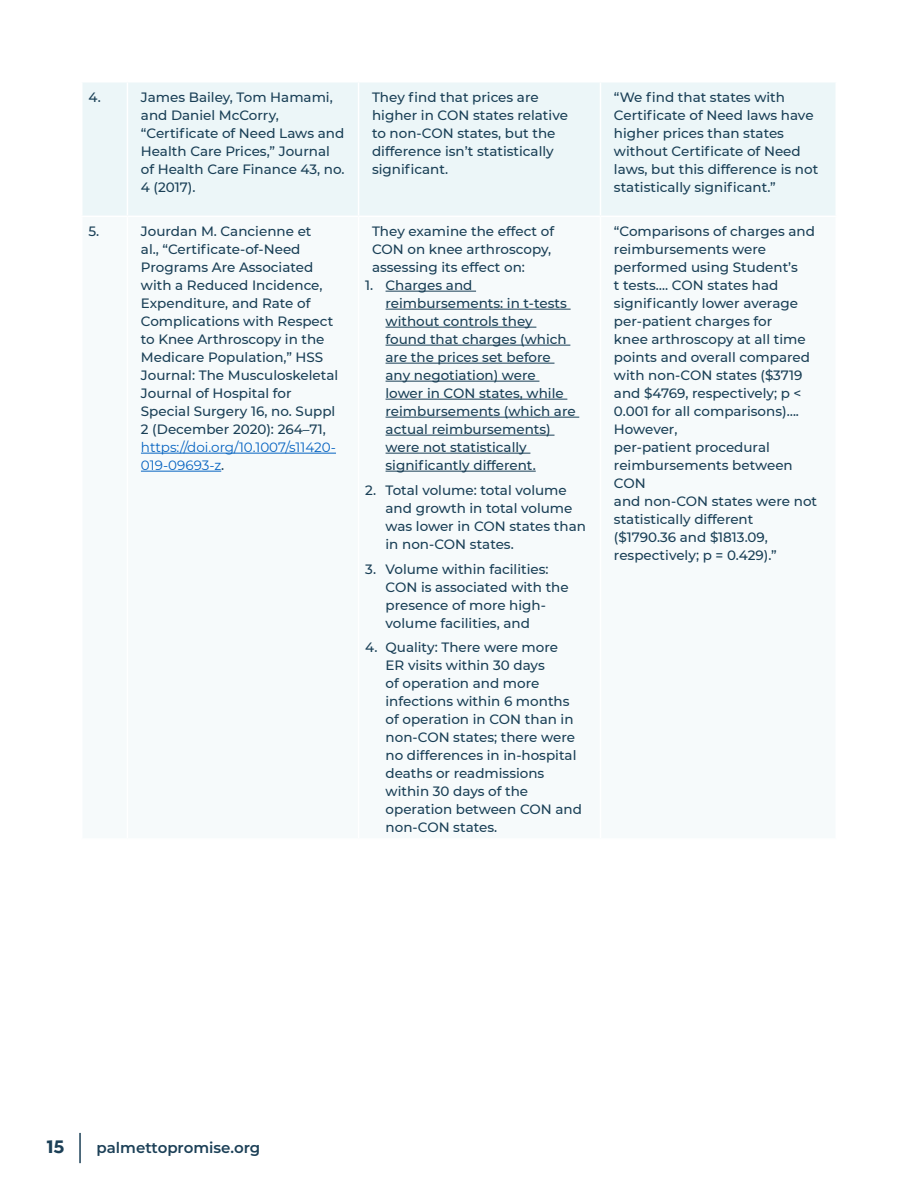
<style>
.page{position:relative;width:918px;height:1188px;background:#fff}
.page>*{position:absolute;margin:0;border:0;box-sizing:border-box;transform-origin:0 0}
.t1{font:900 18px "Town 10 Display";color:#1c4057}
.t2{font:600 15px "Montserrat";color:#1c4057}
.t3{font:500 13.5px/18px "Montserrat";color:#193f56}
.s1{font-weight:400;color:#0563c1}
</style>
<div class="page">
<hr style="left:79px;top:1133px;width:2px;height:30px;background:#1c4057">
<div style="left:83px;top:83px;width:752px;height:133px;background:#ecf6f8"></div>
<div style="left:140px;top:290px;width:440px;height:182px;background:#f6fafb"></div>
<hr style="left:127px;top:82px;width:1px;height:134px;background:#fff">
<hr style="left:358px;top:82px;width:1px;height:134px;background:#fff">
<hr style="left:600px;top:82px;width:1px;height:134px;background:#fff">
<hr style="left:358px;top:217px;width:1px;height:621px;background:#fff">
<hr style="left:141px;top:453px;width:195px;height:1px;background:#0563c1">
<hr style="left:141px;top:471px;width:80px;height:1px;background:#0563c1">
<hr style="left:386px;top:291px;width:90px;height:1px;background:#193f56">
<hr style="left:386px;top:309px;width:185px;height:1px;background:#193f56">
<hr style="left:386px;top:327px;width:150px;height:1px;background:#193f56">
<hr style="left:386px;top:345px;width:184px;height:1px;background:#193f56">
<hr style="left:386px;top:363px;width:168px;height:1px;background:#193f56">
<hr style="left:386px;top:381px;width:153px;height:1px;background:#193f56">
<hr style="left:386px;top:399px;width:181px;height:1px;background:#193f56">
<hr style="left:386px;top:417px;width:193px;height:1px;background:#193f56">
<hr style="left:386px;top:435px;width:169px;height:1px;background:#193f56">
<hr style="left:386px;top:453px;width:144px;height:1px;background:#193f56">
<hr style="left:386px;top:471px;width:150px;height:1px;background:#193f56">
<p class="t3" style="left:88px;top:87px;width:14px">4.</p>
<p class="t3" style="left:141px;top:87px;width:205px">James Bailey, Tom Hamami, and Daniel McCorry, “Certificate of Need Laws and<br>Health Care Prices,” Journal of Health Care Finance 43, no.<br>4 (2017).</p>
<p class="t3" style="left:372px;top:87px;width:197px">They find that prices are higher in CON states relative to non-CON states, but the difference isn’t statistically significant.</p>
<p class="t3" style="left:614px;top:87px;width:206px">“We find that states with<br>Certificate of Need laws have higher prices than states without Certificate of Need laws, but this difference is not statistically significant.”</p>
<p class="t3" style="left:88px;top:222px;width:12px">5.</p>
<p class="t3" style="left:141px;top:222px;width:199px">Jourdan M. Cancienne et<br>al., “Certificate-of-Need<br>Programs Are Associated with a Reduced Incidence,<br>Expenditure, and Rate of<br>Complications with Respect to Knee Arthroscopy in the<br>Medicare Population,” HSS<br>Journal: The Musculoskeletal<br>Journal of Hospital for<br>Special Surgery 16, no. Suppl<br>2 (December 2020): 264–71, <span class="s1">https://doi.org/10.1007/s11420-<br>019-09693-z</span>.</p>
<p class="t3" style="left:372px;top:222px;width:184px">They examine the effect of<br>CON on knee arthroscopy, assessing its effect on:</p>
<p class="t3" style="left:614px;top:222px;width:202px">“Comparisons of charges and</p>
<p class="t3" style="left:614px;top:240px;width:198px">reimbursements were performed using Student’s<br>t tests…. CON states had significantly lower average per-patient charges for<br>knee arthroscopy at all time points and overall compared with non-CON states ($3719 and $4769, respectively; p &lt;<br>0.001 for all comparisons)….<br>However,</p>
<p class="t3" style="left:614px;top:438px;width:180px">per-patient procedural reimbursements between<br>CON</p>
<p class="t3" style="left:614px;top:492px;width:205px">and non-CON states were not statistically different</p>
<p class="t3" style="left:614px;top:528px;width:164px">($1790.36 and $1813.09, respectively; p = 0.429).”</p>
<p class="t3" style="left:386px;top:276px;width:192px;text-indent:-20px">1. Charges and reimbursements: in t-tests without controls they found that charges (which are the prices set before any negotiation) were lower in CON states, while reimbursements (which are actual reimbursements) were not statistically significantly different.</p>
<p class="t3" style="left:386px;top:481px;width:202px;text-indent:-20px">2. Total volume: total volume and growth in total volume was lower in CON states than in non-CON states.</p>
<p class="t3" style="left:386px;top:559px;width:185px;text-indent:-20px">3. Volume within facilities:<br>CON is associated with the presence of more high&shy;volume facilities, and</p>
<p class="t3" style="left:386px;top:638px;width:198px;text-indent:-20px">4. Quality: There were more<br>ER visits within 30 days<br>of operation and more infections within 6 months of operation in CON than in non-CON states; there were no differences in in-hospital deaths or readmissions within 30 days of the operation between CON and non-CON states.</p>
<h1 class="t1" style="left:46px;top:1136px;width:20px">15</h1>
<p class="t2" style="left:97px;top:1137px;width:165px">palmettopromise.org</p>
</div>
